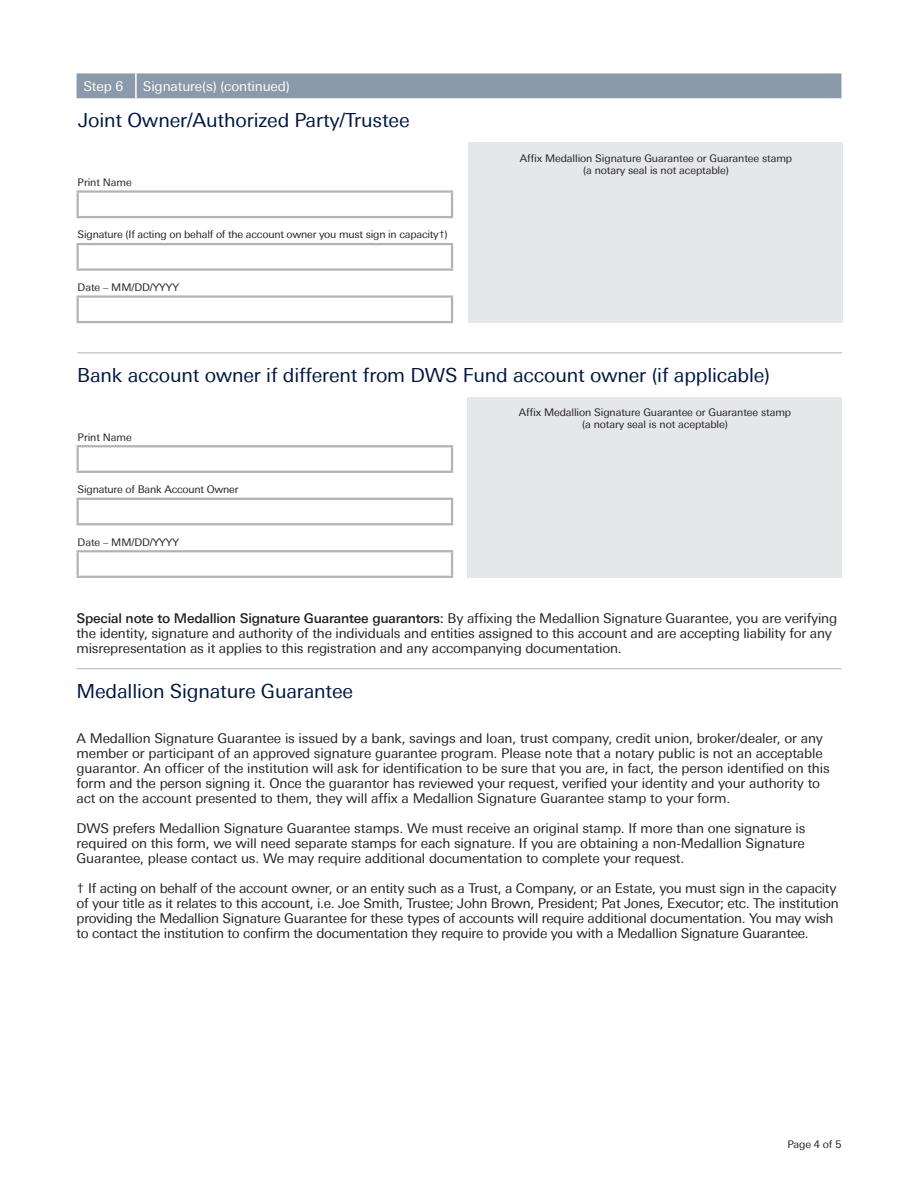
<style>
.page{position:relative;width:918px;height:1188px;background:#fff}
.page>*{position:absolute;margin:0;border:0;box-sizing:border-box;transform-origin:0 0}
.Body_Copy_Headline_w{font:19.5px "Univers Deutsche Bank";letter-spacing:-.01em;color:#001643}
.Body_Copy_Headline_N{font:19.5px "Univers Deutsche Bank";letter-spacing:-.01em;color:#001643}
.Body_Copy{font:13.5px/15px "Univers Deutsche Bank";letter-spacing:-.015em;color:#231f20}
.t1{font:13.5px "Univers Deutsche Bank";letter-spacing:-.01em;color:#fff}
.Footnotes_Source{font:10.5px "Univers Deutsche Bank";letter-spacing:-.01em;color:#231f20}
.Table_Body_text{font:10.5px "Univers Deutsche Bank";letter-spacing:-.02em;color:#231f20}
.s1{font-family:"Deu Ba Univers";font-weight:500}
</style>
<div class="page">
<div style="left:77px;top:73px;width:764px;height:25px;background:#8b9aaa"></div>
<hr style="left:135px;top:73px;width:2px;height:25px;background:#fff">
<hr style="left:77px;top:668px;width:764px;height:1px;background:#b2b3b7">
<hr style="left:77px;top:352px;width:765px;height:1px;background:#b2b3b7">
<div style="left:468px;top:398px;width:374px;height:180px;background:#e6e7e9"></div>
<div style="left:469px;top:143px;width:374px;height:180px;background:#e6e7e9"></div>
<hr style="left:77px;top:445px;width:376px;height:2px;background:#b2b3b7">
<hr style="left:77px;top:447px;width:2px;height:24px;background:#b2b3b7">
<hr style="left:451px;top:447px;width:2px;height:24px;background:#b2b3b7">
<hr style="left:77px;top:471px;width:376px;height:2px;background:#b2b3b7">
<hr style="left:77px;top:498px;width:376px;height:2px;background:#b2b3b7">
<hr style="left:77px;top:500px;width:2px;height:23px;background:#b2b3b7">
<hr style="left:451px;top:500px;width:2px;height:23px;background:#b2b3b7">
<hr style="left:77px;top:523px;width:376px;height:2px;background:#b2b3b7">
<hr style="left:77px;top:550px;width:376px;height:2px;background:#b2b3b7">
<hr style="left:77px;top:552px;width:2px;height:24px;background:#b2b3b7">
<hr style="left:451px;top:552px;width:2px;height:24px;background:#b2b3b7">
<hr style="left:77px;top:576px;width:376px;height:2px;background:#b2b3b7">
<hr style="left:77px;top:190px;width:376px;height:3px;background:#b2b3b7">
<hr style="left:77px;top:193px;width:2px;height:23px;background:#b2b3b7">
<hr style="left:451px;top:193px;width:2px;height:23px;background:#b2b3b7">
<hr style="left:77px;top:216px;width:376px;height:2px;background:#b2b3b7">
<hr style="left:77px;top:243px;width:376px;height:2px;background:#b2b3b7">
<hr style="left:77px;top:245px;width:2px;height:23px;background:#b2b3b7">
<hr style="left:451px;top:245px;width:2px;height:23px;background:#b2b3b7">
<hr style="left:77px;top:268px;width:376px;height:3px;background:#b2b3b7">
<hr style="left:77px;top:295px;width:376px;height:3px;background:#b2b3b7">
<hr style="left:77px;top:298px;width:2px;height:23px;background:#b2b3b7">
<hr style="left:451px;top:298px;width:2px;height:23px;background:#b2b3b7">
<hr style="left:77px;top:321px;width:376px;height:2px;background:#b2b3b7">
<p class="t1" style="left:84px;top:78px;width:41px">Step 6</p>
<p class="t1" style="left:143px;top:78px;width:148px">Signature(s) (continued)</p>
<p class="Body_Copy_Headline_N" style="left:78px;top:109px;width:333px">Joint Owner/Authorized Party/Trustee</p>
<p class="Table_Body_text" style="left:78px;top:176px;width:56px">Print Name</p>
<p class="Table_Body_text" style="left:78px;top:229px;width:372px">Signature (If acting on behalf of the account owner you must sign in capacity†)</p>
<p class="Table_Body_text" style="left:78px;top:281px;width:103px">Date – MM/DD/YYYY</p>
<p class="Footnotes_Source" style="left:520px;top:152px;width:274px">Affix Medallion Signature Guarantee or Guarantee stamp</p>
<p class="Footnotes_Source" style="left:583px;top:164px;width:147px">(a notary seal is not aceptable)</p>
<p class="Body_Copy_Headline_w" style="left:77px;top:364px;width:694px">Bank account owner if different from DWS Fund account owner (if applicable)</p>
<p class="Footnotes_Source" style="left:519px;top:407px;width:274px">Affix Medallion Signature Guarantee or Guarantee stamp</p>
<p class="Footnotes_Source" style="left:582px;top:419px;width:147px">(a notary seal is not aceptable)</p>
<p class="Table_Body_text" style="left:78px;top:431px;width:56px">Print Name</p>
<p class="Table_Body_text" style="left:78px;top:483px;width:162px">Signature of Bank Account Owner</p>
<p class="Table_Body_text" style="left:78px;top:536px;width:103px">Date – MM/DD/YYYY</p>
<p class="Body_Copy" style="left:77px;top:611px;width:762px"><span class="s1">Special note to Medallion Signature Guarantee guarantors:</span> By affixing the Medallion Signature Guarantee, you are verifying the identity, signature and authority of the individuals and entities assigned to this account and are accepting liability for any misrepresentation as it applies to this registration and any accompanying documentation.</p>
<p class="Body_Copy_Headline_w" style="left:77px;top:680px;width:278px">Medallion Signature Guarantee</p>
<p class="Body_Copy" style="left:77px;top:731px;width:755px">A Medallion Signature Guarantee is issued by a bank, savings and loan, trust company, credit union, broker/dealer, or any member or participant of an approved signature guarantee program. Please note that a notary public is not an acceptable guarantor. An officer of the institution will ask for identification to be sure that you are, in fact, the person identified on this form and the person signing it. Once the guarantor has reviewed your request, verified your identity and your authority to act on the account presented to them, they will affix a Medallion Signature Guarantee stamp to your form.</p>
<p class="Body_Copy" style="left:77px;top:821px;width:731px;text-align:justify">DWS prefers Medallion Signature Guarantee stamps. We must receive an original stamp. If more than one signature is required on this form, we will need separate stamps for each signature. If you are obtaining a non-Medallion Signature Guarantee, please contact us. We may require additional documentation to complete your request.</p>
<p class="Body_Copy" style="left:77px;top:881px;width:764px">† If acting on behalf of the account owner, or an entity such as a Trust, a Company, or an Estate, you must sign in the capacity of your title as it relates to this account, i.e. Joe Smith, Trustee; John Brown, President; Pat Jones, Executor; etc. The institution providing the Medallion Signature Guarantee for these types of accounts will require additional documentation. You may wish to contact the institution to confirm the documentation they require to provide you with a Medallion Signature Guarantee.</p>
<p class="Table_Body_text" style="left:788px;top:1138px;width:55px">Page 4 of 5</p>
</div>
